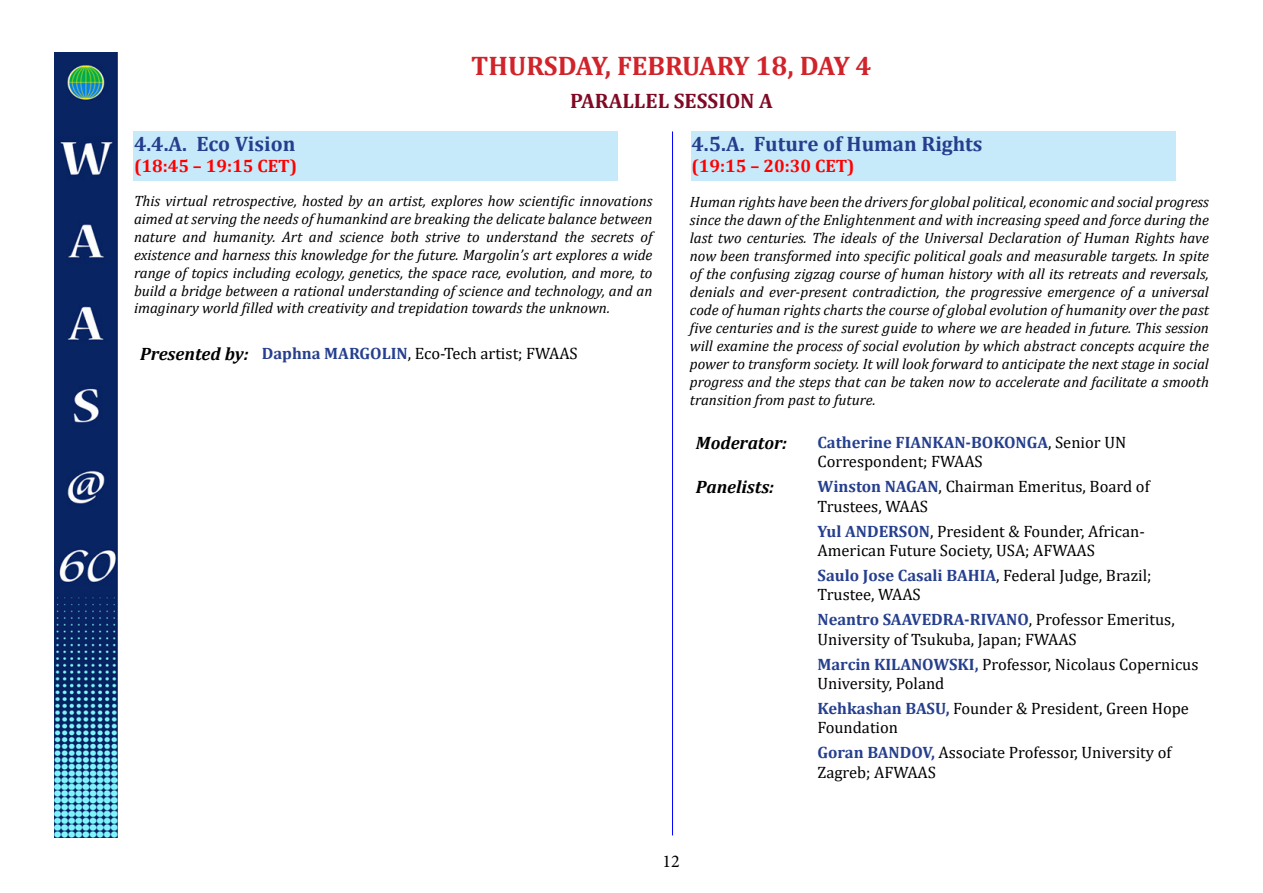
<style>
.page{position:relative;width:1263px;height:893px;background:#fff}
.page>*{position:absolute;margin:0;border:0;box-sizing:border-box;transform-origin:0 0}
.t1{font:700 27px "Cambria";color:#d1232a}
.t2{font:700 21px "Cambria";color:#253f8e}
.t3{font:700 21px "Cambria";color:#800a25}
.t4{font:700 18px "Cambria";color:#f00}
.t5{font:italic 700 18px "Cambria";color:#000}
.t6{font:18px "Minion Pro";color:#000}
.t7{font:16.5px/19.5px "Cambria";color:#000}
.t8{font:italic 15px/18px "Cambria";color:#000;text-align:justify}
.s1{font-weight:700;font-style:italic;font-size:18px}
.s2{font-weight:700;color:#253f8e}
</style>
<div class="page">
<img style="left:54px;top:53px;width:63px;height:784px">
<div style="left:133px;top:131px;width:485px;height:50px;background:#c6eafa"></div>
<div style="left:691px;top:131px;width:485px;height:50px;background:#c6eafa"></div>
<hr style="left:672px;top:131px;width:1px;height:704px;background:#00f">
<h2 class="t2" style="left:134px;top:129px;width:163px">4.4.A. Eco Vision</h2>
<p class="t4" style="left:134px;top:153px;width:165px">(18:45 – 19:15 CET)</p>
<h1 class="t1" style="left:471px;top:47px;width:402px">THURSDAY, FEBRUARY 18, DAY 4</h1>
<h2 class="t3" style="left:570px;top:86px;width:204px">PARALLEL SESSION A</h2>
<h2 class="t2" style="left:691px;top:129px;width:293px">4.5.A. Future of Human Rights</h2>
<p class="t4" style="left:691px;top:153px;width:165px">(19:15 – 20:30 CET)</p>
<p class="t8" style="left:134px;top:192px;width:520px">This virtual retrospective, hosted by an artist, explores how scientific innovations aimed at serving the needs of humankind are breaking the delicate balance between nature and humanity. Art and science both strive to understand the secrets of existence and harness this knowledge for the future. Margolin’s art explores a wide range of topics including ecology, genetics, the space race, evolution, and more, to build a bridge between a rational understanding of science and technology, and an imaginary world filled with creativity and trepidation towards the unknown.</p>
<p class="t7" style="left:140px;top:344px;width:439px"><span class="s1">Presented by:</span> <span class="s2">Daphna MARGOLIN</span>, Eco-Tech artist; FWAAS</p>
<p class="t8" style="left:690px;top:192px;width:520px">Human rights have been the drivers for global political, economic and social progress since the dawn of the Enlightenment and with increasing speed and force during the last two centuries. The ideals of the Universal Declaration of Human Rights have now been transformed into specific political goals and measurable targets. In spite of the confusing zigzag course of human history with all its retreats and reversals, denials and ever-present contradiction, the progressive emergence of a universal code of human rights charts the course of global evolution of humanity over the past five centuries and is the surest guide to where we are headed in future. This session will examine the process of social evolution by which abstract concepts acquire the power to transform society. It will look forward to anticipate the next stage in social progress and the steps that can be taken now to accelerate and facilitate a smooth transition from past to future.</p>
<p class="t5" style="left:696px;top:430px;width:93px">Moderator:</p>
<p class="t7" style="left:817px;top:432px;width:310px"><span class="s2">Catherine FIANKAN-BOKONGA</span>, Senior UN<br>Correspondent; FWAAS</p>
<p class="t5" style="left:696px;top:474px;width:80px">Panelists:</p>
<p class="t7" style="left:817px;top:477px;width:334px"><span class="s2">Winston NAGAN</span>, Chairman Emeritus, Board of<br>Trustees, WAAS</p>
<p class="t7" style="left:817px;top:521px;width:329px"><span class="s2">Yul ANDERSON</span>, President &amp; Founder, African-<br>American Future Society, USA; AFWAAS</p>
<p class="t7" style="left:817px;top:565px;width:336px"><span class="s2">Saulo Jose Casali BAHIA</span>, Federal Judge, Brazil;<br>Trustee, WAAS</p>
<p class="t7" style="left:817px;top:610px;width:359px"><span class="s2">Neantro SAAVEDRA-RIVANO</span>, Professor Emeritus,<br>University of Tsukuba, Japan; FWAAS</p>
<p class="t7" style="left:817px;top:654px;width:382px"><span class="s2">Marcin KILANOWSKI,</span> Professor, Nicolaus Copernicus<br>University, Poland</p>
<p class="t7" style="left:817px;top:698px;width:373px"><span class="s2">Kehkashan BASU,</span> Founder &amp; President, Green Hope<br>Foundation</p>
<p class="t7" style="left:817px;top:743px;width:355px"><span class="s2">Goran BANDOV,</span> Associate Professor, University of<br>Zagreb; AFWAAS</p>
<p class="t6" style="left:662px;top:849px;width:19px">12</p>
</div>
